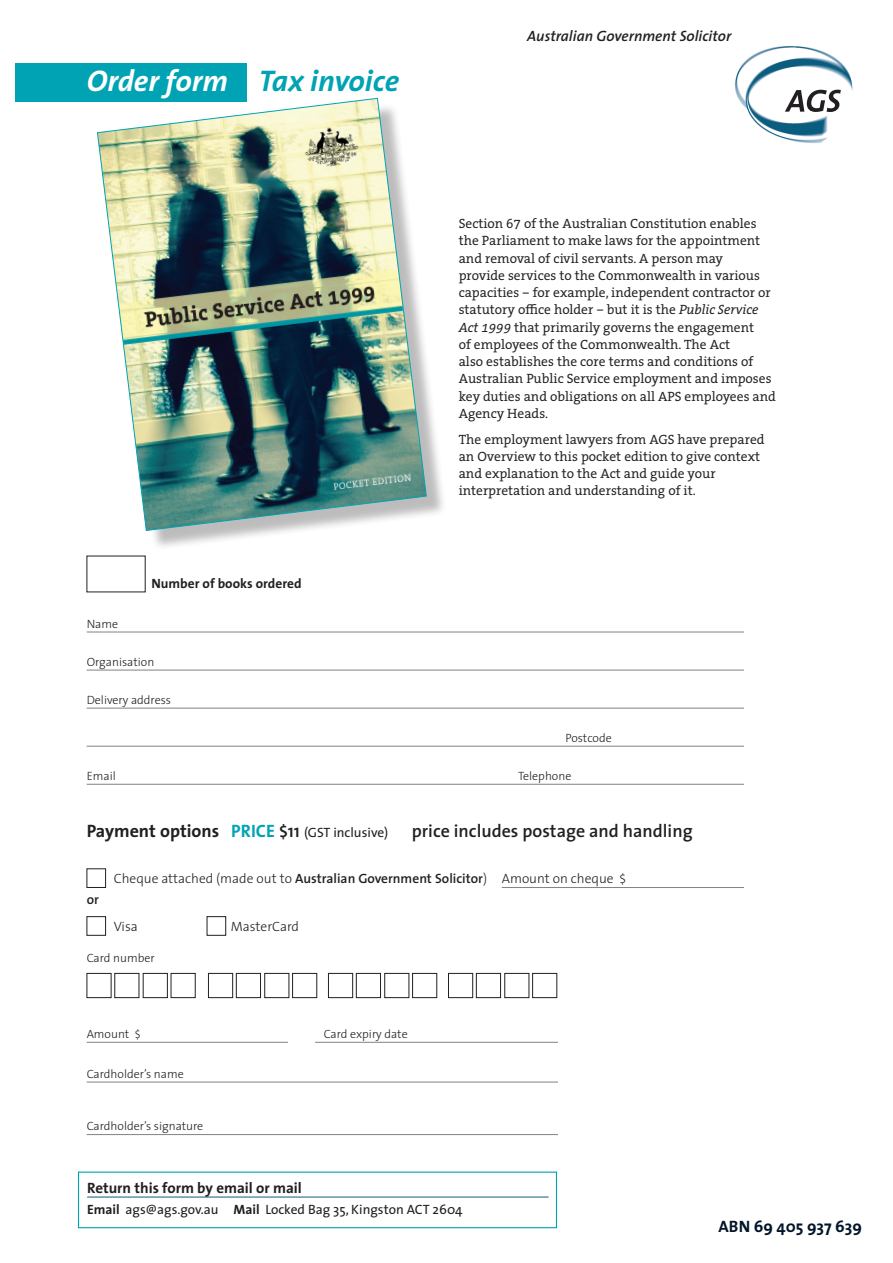
<style>
.page{position:relative;width:893px;height:1263px;background:#fff}
.page>*{position:absolute;margin:0;border:0;box-sizing:border-box;transform-origin:0 0}
.t1{font:italic 700 30px "The Sans";color:#00a3b3}
.t2{font:italic 700 30px "The Sans";color:#fff}
.Txt_Paragraph{font:700 18px "The Sans";color:#231f20}
.Txt_Paragraph-2{font:600 18px "The Sans";color:#231f20}
.Heading_2{font:700 16.5px "The Sans";color:#02152a}
.t3{font:italic 600 15px "The Sans";color:#231f20}
.Heading_details{font:700 15px "The Sans";color:#231f20}
.t4{font:13.5px/17.2px "The Serif Office";color:#231f20}
.Txt_Indent_2{font:300 13.5px "The Sans";color:#231f20}
.Txt_details{font:13.5px "The Sans";color:#231f20}
.Txt_Lawyers{font:700 13.5px "The Sans";color:#231f20}
.Txt_Paragraph-3{font:300 13.5px "The Sans";color:#231f20}
.Txt_Paragraph-4{font:600 13.5px "The Sans";color:#231f20}
.Txt_Time{font:300 12px "The Sans";color:#231f20}
.s1{font-style:italic}
.s2{color:#00a3b3}
.s3{font-weight:600}
.s4{font-weight:400;font-size:13.5px}
.s5{font-weight:700}
</style>
<div class="page">
<div style="left:15px;top:64px;width:232px;height:38px;background:#00a3b3"></div>
<img style="left:734px;top:46px;width:119px;height:97px">
<svg style="left:785px;top:90px;width:56px;height:22px"></svg>
<hr style="left:87px;top:632px;width:763px;height:1px;background:#808285">
<hr style="left:87px;top:670px;width:763px;height:1px;background:#808285">
<hr style="left:87px;top:708px;width:763px;height:1px;background:#808285">
<hr style="left:87px;top:746px;width:763px;height:1px;background:#808285">
<hr style="left:87px;top:784px;width:763px;height:1px;background:#808285">
<hr style="left:87px;top:1042px;width:763px;height:1px;background:#808285">
<hr style="left:87px;top:1082px;width:763px;height:1px;background:#808285">
<hr style="left:87px;top:1134px;width:763px;height:1px;background:#808285">
<div style="left:87px;top:916px;width:19px;height:19px;border:1px solid #231f20"></div>
<div style="left:207px;top:916px;width:19px;height:19px;border:1px solid #231f20"></div>
<div style="left:87px;top:973px;width:24px;height:25px;border:1px solid #231f20"></div>
<div style="left:115px;top:973px;width:24px;height:25px;border:1px solid #231f20"></div>
<div style="left:143px;top:973px;width:25px;height:25px;border:1px solid #231f20"></div>
<div style="left:171px;top:973px;width:24px;height:25px;border:1px solid #231f20"></div>
<div style="left:208px;top:973px;width:25px;height:25px;border:1px solid #231f20"></div>
<div style="left:236px;top:973px;width:25px;height:25px;border:1px solid #231f20"></div>
<div style="left:264px;top:973px;width:25px;height:25px;border:1px solid #231f20"></div>
<div style="left:292px;top:973px;width:25px;height:25px;border:1px solid #231f20"></div>
<div style="left:328px;top:973px;width:25px;height:25px;border:1px solid #231f20"></div>
<div style="left:356px;top:973px;width:25px;height:25px;border:1px solid #231f20"></div>
<div style="left:384px;top:973px;width:25px;height:25px;border:1px solid #231f20"></div>
<div style="left:412px;top:973px;width:25px;height:25px;border:1px solid #231f20"></div>
<div style="left:448px;top:973px;width:25px;height:25px;border:1px solid #231f20"></div>
<div style="left:476px;top:973px;width:25px;height:25px;border:1px solid #231f20"></div>
<div style="left:504px;top:973px;width:25px;height:25px;border:1px solid #231f20"></div>
<div style="left:532px;top:973px;width:25px;height:25px;border:1px solid #231f20"></div>
<div style="left:87px;top:868px;width:19px;height:20px;border:1px solid #231f20"></div>
<div style="left:288px;top:1019px;width:27px;height:33px;background:#fff"></div>
<div style="left:78px;top:1171px;width:479px;height:57px;background:#fff;border:1px solid #00a3b3"></div>
<hr style="left:502px;top:887px;width:348px;height:1px;background:#808285">
<hr style="left:87px;top:1197px;width:462px;height:1px;background:#0a5d7e">
<div style="left:744px;top:491px;width:123px;height:670px;background:#fff"></div>
<div style="left:102px;top:103px;width:345px;height:448px;background:#231f20;opacity:.3"></div>
<img style="left:97px;top:98px;width:330px;height:433px">
<div style="left:558px;top:1006px;width:200px;height:153px;background:#fff"></div>
<p class="t2" style="left:87px;top:55px;width:143px">Order form</p>
<p class="t1" style="left:259px;top:56px;width:142px">Tax invoice</p>
<p class="Txt_Lawyers" style="left:151px;top:572px;width:152px">Number of books ordered</p>
<p class="Txt_Time" style="left:87px;top:614px;width:33px">Name</p>
<p class="Txt_Time" style="left:87px;top:652px;width:69px">Organisation</p>
<p class="Txt_Time" style="left:87px;top:690px;width:86px">Delivery address</p>
<p class="t3" style="left:527px;top:24px;width:206px">Australian Government Solicitor</p>
<p class="t4" style="left:459px;top:215px;width:319px">Section 67 of the Australian Constitution enables the Parliament to make laws for the appointment and removal of civil servants. A person may<br>provide services to the Commonwealth in various capacities – for example, independent contractor or statutory office holder – but it is the <span class="s1">Public Service Act 1999</span> that primarily governs the engagement<br>of employees of the Commonwealth. The Act<br>also establishes the core terms and conditions of Australian Public Service employment and imposes key duties and obligations on all APS employees and Agency Heads.</p>
<p class="t4" style="left:459px;top:430px;width:307px">The employment lawyers from AGS have prepared an Overview to this pocket edition to give context and explanation to the Act and guide your interpretation and understanding of it.</p>
<p class="Txt_Time" style="left:565px;top:728px;width:48px">Postcode</p>
<p class="Txt_Time" style="left:87px;top:766px;width:31px">Email</p>
<p class="Txt_Time" style="left:518px;top:766px;width:55px">Telephone</p>
<p class="Txt_Paragraph" style="left:87px;top:816px;width:303px">Payment options <span class="s2">PRICE</span> <span class="s3">$11</span> <span class="s4">(GST inclusive)</span></p>
<p class="Txt_Paragraph-2" style="left:412px;top:816px;width:282px">price includes postage and handling</p>
<p class="Txt_Indent_2" style="left:114px;top:867px;width:514px">Cheque attached (made out to <span class="s3">Australian Government Solicitor</span>) Amount on cheque $</p>
<p class="Txt_Paragraph-4" style="left:87px;top:888px;width:14px">or</p>
<p class="Txt_Paragraph-3" style="left:114px;top:915px;width:26px">Visa</p>
<p class="Txt_Paragraph-3" style="left:231px;top:915px;width:70px">MasterCard</p>
<p class="Txt_Time" style="left:87px;top:948px;width:70px">Card number</p>
<p class="Txt_Time" style="left:87px;top:1024px;width:55px">Amount $</p>
<p class="Txt_Time" style="left:324px;top:1024px;width:86px">Card expiry date</p>
<p class="Txt_Time" style="left:87px;top:1064px;width:99px">Cardholder’s name</p>
<p class="Txt_Time" style="left:87px;top:1116px;width:118px">Cardholder’s signature</p>
<p class="Heading_details" style="left:87px;top:1175px;width:216px">Return this form by email or mail</p>
<p class="Txt_details" style="left:87px;top:1198px;width:377px"><span class="s5">Email</span> ags@ags.gov.au <span class="s5">Mail</span> Locked Bag 35, Kingston ACT 2604</p>
<p class="Heading_2" style="left:719px;top:1213px;width:145px">ABN 69 405 937 639</p>
</div>
